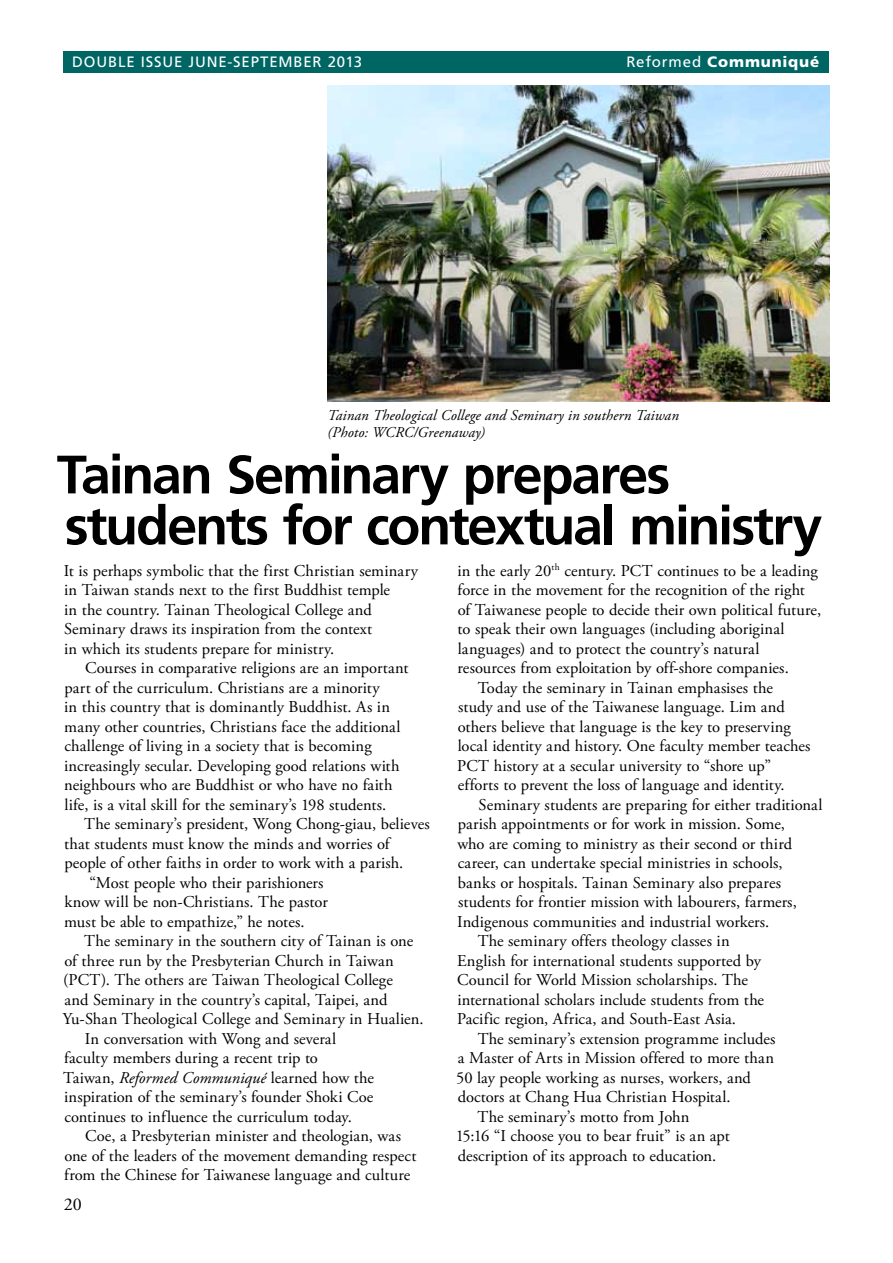
<style>
.page{position:relative;width:893px;height:1263px;background:#fff}
.page>*{position:absolute;margin:0;border:0;box-sizing:border-box;transform-origin:0 0}
.t1{font:700 54px/51px "Frutiger LT Std";letter-spacing:-.04em;color:#000}
.t2{font:18px "Adobe Garamond Pro";color:#000}
.t3{font:16.5px/19.5px "Adobe Garamond Pro";letter-spacing:.005em;color:#000}
.t4{font:italic 15px/16.5px "Adobe Garamond Pro";letter-spacing:.005em;color:#000}
.t5{font:15px "Frutiger LT Std";letter-spacing:.055em;color:#fff}
.t6{font:900 15px "Frutiger LT Std";letter-spacing:.06em;color:#fff}
.s1{font-weight:400}
.s2{font-style:italic}
</style>
<div class="page">
<div style="left:64px;top:51px;width:765px;height:21px;background:#006664"></div>
<img style="left:327px;top:85px;width:502px;height:316px">
<p class="t5" style="left:72px;top:53px;width:291px">DOUBLE ISSUE JUNE-SEPTEMBER 2013</p>
<p class="t6" style="left:626px;top:52px;width:194px"><span class="s1">REFORMED</span> Communiqué</p>
<p class="t4" style="left:327px;top:408px;width:353px">Tainan Theological College and Seminary in southern Taiwan (Photo: WCRC/Greenaway)</p>
<h1 class="t1" style="left:57px;top:449px;width:767px">Tainan Seminary prepares students for contextual ministry</h1>
<p class="t3" style="left:64px;top:561px;width:356px">It is perhaps symbolic that the first Christian seminary in Taiwan stands next to the first Buddhist temple<br>in the country. Tainan Theological College and Seminary draws its inspiration from the context<br>in which its students prepare for ministry.</p>
<p class="t3" style="left:64px;top:659px;width:346px;text-indent:21px">Courses in comparative religions are an important part of the curriculum. Christians are a minority<br>in this country that is dominantly Buddhist. As in many other countries, Christians face the additional challenge of living in a society that is becoming increasingly secular. Developing good relations with neighbours who are Buddhist or who have no faith life, is a vital skill for the seminary’s 198 students.</p>
<p class="t3" style="left:84px;top:815px;width:347px">The seminary’s president, Wong Chong-giau, believes</p>
<p class="t3" style="left:64px;top:834px;width:327px">that students must know the minds and worries of</p>
<p class="t3" style="left:64px;top:854px;width:340px">people of other faiths in order to work with a parish.</p>
<p class="t3" style="left:90px;top:873px;width:236px">“Most people who their parishioners</p>
<p class="t3" style="left:64px;top:893px;width:265px">know will be non-Christians. The pastor</p>
<p class="t3" style="left:64px;top:912px;width:242px">must be able to empathize,” he notes.</p>
<p class="t3" style="left:84px;top:932px;width:330px">The seminary in the southern city of Tainan is one</p>
<p class="t3" style="left:64px;top:951px;width:331px">of three run by the Presbyterian Church in Taiwan</p>
<p class="t3" style="left:63px;top:971px;width:331px">(PCT). The others are Taiwan Theological College</p>
<p class="t3" style="left:65px;top:990px;width:324px">and Seminary in the country’s capital, Taipei, and</p>
<p class="t3" style="left:63px;top:1010px;width:362px">Yu-Shan Theological College and Seminary in Hualien.</p>
<p class="t3" style="left:85px;top:1029px;width:253px">In conversation with Wong and several</p>
<p class="t3" style="left:64px;top:1049px;width:255px">faculty members during a recent trip to</p>
<p class="t3" style="left:63px;top:1068px;width:313px">Taiwan, <span class="s2">Reformed Communiqué</span> learned how the</p>
<p class="t3" style="left:64px;top:1088px;width:311px">inspiration of the seminary’s founder Shoki Coe</p>
<p class="t3" style="left:64px;top:1107px;width:289px">continues to influence the curriculum today.</p>
<p class="t3" style="left:85px;top:1127px;width:317px">Coe, a Presbyterian minister and theologian, was</p>
<p class="t3" style="left:64px;top:1146px;width:354px">one of the leaders of the movement demanding respect</p>
<p class="t3" style="left:64px;top:1166px;width:347px">from the Chinese for Taiwanese language and culture</p>
<p class="t3" style="left:458px;top:561px;width:362px">in the early 20<sup>th</sup> century. PCT continues to be a leading</p>
<p class="t3" style="left:458px;top:581px;width:349px">force in the movement for the recognition of the right</p>
<p class="t3" style="left:458px;top:600px;width:365px">of Taiwanese people to decide their own political future,</p>
<p class="t3" style="left:458px;top:620px;width:329px">to speak their own languages (including aboriginal</p>
<p class="t3" style="left:458px;top:639px;width:303px">languages) and to protect the country’s natural</p>
<p class="t3" style="left:457px;top:659px;width:333px">resources from exploitation by off-shore companies.</p>
<p class="t3" style="left:478px;top:678px;width:297px">Today the seminary in Tainan emphasises the</p>
<p class="t3" style="left:458px;top:698px;width:328px">study and use of the Taiwanese language. Lim and</p>
<p class="t3" style="left:458px;top:717px;width:335px">others believe that language is the key to preserving</p>
<p class="t3" style="left:458px;top:737px;width:354px">local identity and history. One faculty member teaches</p>
<p class="t3" style="left:457px;top:756px;width:315px">PCT history at a secular university to “shore up”</p>
<p class="t3" style="left:458px;top:776px;width:328px">efforts to prevent the loss of language and identity.</p>
<p class="t3" style="left:479px;top:795px;width:345px">Seminary students are preparing for either traditional</p>
<p class="t3" style="left:458px;top:815px;width:329px">parish appointments or for work in mission. Some,</p>
<p class="t3" style="left:457px;top:834px;width:336px">who are coming to ministry as their second or third</p>
<p class="t3" style="left:458px;top:854px;width:327px">career, can undertake special ministries in schools,</p>
<p class="t3" style="left:458px;top:873px;width:325px">banks or hospitals. Tainan Seminary also prepares</p>
<p class="t3" style="left:458px;top:893px;width:340px">students for frontier mission with labourers, farmers,</p>
<p class="t3" style="left:457px;top:912px;width:314px">Indigenous communities and industrial workers.</p>
<p class="t3" style="left:478px;top:932px;width:254px">The seminary offers theology classes in</p>
<p class="t3" style="left:457px;top:951px;width:305px">English for international students supported by</p>
<p class="t3" style="left:457px;top:971px;width:292px">Council for World Mission scholarships. The</p>
<p class="t3" style="left:458px;top:990px;width:308px">international scholars include students from the</p>
<p class="t3" style="left:457px;top:1010px;width:280px">Pacific region, Africa, and South-East Asia.</p>
<p class="t3" style="left:478px;top:1029px;width:299px">The seminary’s extension programme includes</p>
<p class="t3" style="left:458px;top:1049px;width:318px">a Master of Arts in Mission offered to more than</p>
<p class="t3" style="left:456px;top:1068px;width:296px">50 lay people working as nurses, workers, and</p>
<p class="t3" style="left:458px;top:1088px;width:274px">doctors at Chang Hua Christian Hospital.</p>
<p class="t3" style="left:478px;top:1107px;width:213px">The seminary’s motto from John</p>
<p class="t3" style="left:456px;top:1127px;width:275px">15:16 “I choose you to bear fruit” is an apt</p>
<p class="t3" style="left:458px;top:1146px;width:260px">description of its approach to education.</p>
<p class="t2" style="left:64px;top:1193px;width:19px">20</p>
</div>
